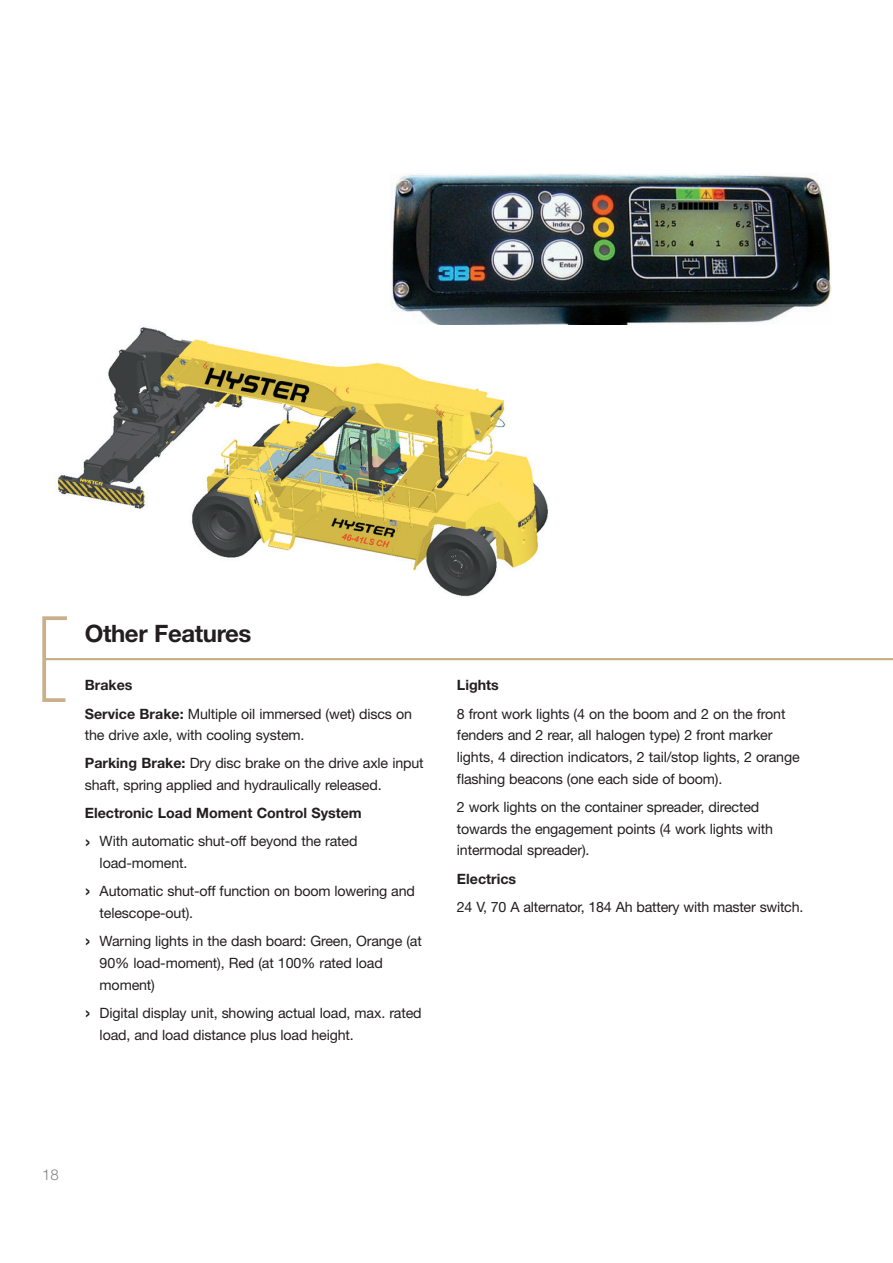
<style>
.page{position:relative;width:893px;height:1263px;background:#fff}
.page>*{position:absolute;margin:0;border:0;box-sizing:border-box;transform-origin:0 0}
.t1{font:700 24px "Helvetica Neue";letter-spacing:-.015em;color:#231f20}
.t2{font:300 15px "Helvetica Neue";color:#808285}
.t3{font:14.25px/21.8px "Helvetica Neue";letter-spacing:-.01em;color:#231f20}
.t4{font:700 14.25px "Helvetica Neue";color:#231f20}
.s1{font-weight:700}
.s2{font-size:22.5px}
</style>
<div class="page">
<hr style="left:46px;top:658px;width:847px;height:2px;background:#c8b08b">
<svg style="left:42px;top:616px;width:29px;height:86px"></svg>
<img style="left:57px;top:327px;width:491px;height:270px">
<div style="left:386px;top:167px;width:450px;height:166px;background:#fff"></div>
<img style="left:390px;top:174px;width:441px;height:151px">
<h1 class="t1" style="left:85px;top:625px;width:168px">Other Features</h1>
<p class="t3" style="left:85px;top:673px;width:329px;line-height:28.2px"><span class="s1">Brakes<br>Service Brake:</span> Multiple oil immersed (wet) discs on</p>
<p class="t3" style="left:85px;top:723px;width:340px;line-height:28.2px">the drive axle, with cooling system.<br><span class="s1">Parking Brake:</span> Dry disc brake on the drive axle input</p>
<p class="t3" style="left:85px;top:776px;width:298px">shaft, spring applied and hydraulically released.</p>
<p class="t3" style="left:85px;top:801px;width:278px;line-height:28.2px"><span class="s1">Electronic Load Moment Control System </span><span class="s2">›</span> With automatic shut-off beyond the rated</p>
<p class="t3" style="left:85px;top:850px;width:332px;line-height:28.2px;text-indent:15px">load-moment.<br><span class="s2">›</span> Automatic shut-off function on boom lowering and</p>
<p class="t3" style="left:85px;top:900px;width:338px;line-height:28.2px;text-indent:15px">telescope-out).<br><span class="s2">›</span> Warning lights in the dash board: Green, Orange (at</p>
<p class="t3" style="left:100px;top:953px;width:285px">90% load-moment), Red (at 100% rated load moment)</p>
<p class="t3" style="left:100px;top:1003px;width:324px;text-indent:-15px"><span class="s2">›</span> Digital display unit, showing actual load, max. rated load, and load distance plus load height.</p>
<p class="t4" style="left:457px;top:680px;width:43px">Lights</p>
<p class="t3" style="left:457px;top:704px;width:344px">8 front work lights (4 on the boom and 2 on the front fenders and 2 rear, all halogen type) 2 front marker lights, 4 direction indicators, 2 tail/stop lights, 2 orange flashing beacons (one each side of boom).</p>
<p class="t3" style="left:457px;top:797px;width:318px">2 work lights on the container spreader, directed towards the engagement points (4 work lights with intermodal spreader).</p>
<p class="t4" style="left:457px;top:873px;width:61px">Electrics</p>
<p class="t3" style="left:457px;top:897px;width:348px">24 V, 70 A alternator, 184 Ah battery with master switch.</p>
<p class="t2" style="left:42px;top:1169px;width:18px">18</p>
</div>
